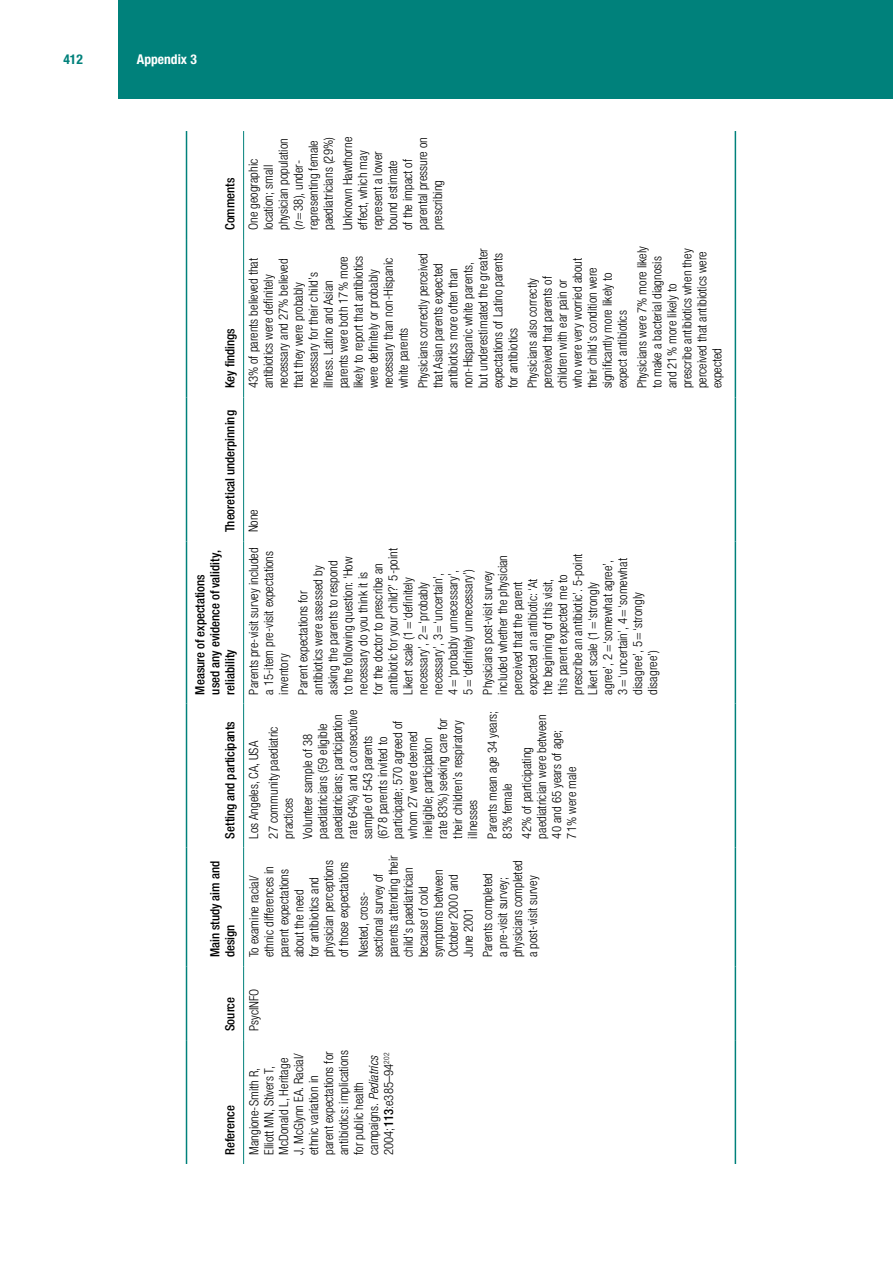
<style>
.page{position:relative;width:893px;height:1263px;background:#fff}
.page>*{position:absolute;margin:0;border:0;box-sizing:border-box;transform-origin:0 0}
.t1{font:700 condensed 13.5px "Helvetica Neue LT Pro";color:#fff}
.t2{font:700 condensed 13.5px "Helvetica Neue LT Pro";color:#00817b}
.t3{font:300 condensed 12.75px/15px "Helvetica Neue LT Pro";color:#000}
.t4{font:500 condensed 12.75px/15px "Helvetica Neue LT Pro";color:#000}
.s1{font-style:italic}
.s2{font-weight:500}
</style>
<div class="page">
<div style="left:119px;top:0;width:774px;height:99px;background:#00817b"></div>
<hr style="left:735px;top:1040px;width:1px;height:124px;background:#00817b">
<hr style="left:735px;top:966px;width:1px;height:74px;background:#00817b">
<hr style="left:735px;top:847px;width:1px;height:119px;background:#00817b">
<hr style="left:735px;top:703px;width:1px;height:144px;background:#00817b">
<hr style="left:735px;top:541px;width:1px;height:162px;background:#00817b">
<hr style="left:735px;top:397px;width:1px;height:144px;background:#00817b">
<hr style="left:735px;top:239px;width:1px;height:158px;background:#00817b">
<hr style="left:735px;top:131px;width:1px;height:108px;background:#00817b">
<hr style="left:186px;top:1040px;width:1px;height:124px;background:#00817b">
<hr style="left:186px;top:966px;width:1px;height:74px;background:#00817b">
<hr style="left:186px;top:847px;width:1px;height:119px;background:#00817b">
<hr style="left:186px;top:703px;width:1px;height:144px;background:#00817b">
<hr style="left:186px;top:541px;width:1px;height:162px;background:#00817b">
<hr style="left:186px;top:397px;width:1px;height:144px;background:#00817b">
<hr style="left:186px;top:239px;width:1px;height:158px;background:#00817b">
<hr style="left:186px;top:131px;width:1px;height:108px;background:#00817b">
<hr style="left:243px;top:1040px;width:1px;height:124px;background:#00817b">
<hr style="left:243px;top:966px;width:1px;height:74px;background:#00817b">
<hr style="left:243px;top:847px;width:1px;height:119px;background:#00817b">
<hr style="left:243px;top:703px;width:1px;height:144px;background:#00817b">
<hr style="left:243px;top:541px;width:1px;height:162px;background:#00817b">
<hr style="left:243px;top:397px;width:1px;height:144px;background:#00817b">
<hr style="left:243px;top:239px;width:1px;height:158px;background:#00817b">
<hr style="left:243px;top:131px;width:1px;height:108px;background:#00817b">
<p class="t2" style="left:63px;top:51px;width:21px">412</p>
<p class="t1" style="left:137px;top:51px;width:61px">Appendix 3</p>
<p class="t4" style="left:222px;top:230px;width:54px;rotate:-90deg">Comments</p>
<p class="t4" style="left:222px;top:388px;width:62px;rotate:-90deg">Key findings</p>
<p class="t4" style="left:222px;top:532px;width:124px;rotate:-90deg">Theoretical underpinning</p>
<p class="t4" style="left:192px;top:694px;width:146px;rotate:-90deg">Measure of expectations used any evidence of validity, reliability</p>
<p class="t4" style="left:222px;top:838px;width:119px;rotate:-90deg">Setting and participants</p>
<p class="t4" style="left:207px;top:957px;width:98px;rotate:-90deg">Main study aim and design</p>
<p class="t3" style="left:246px;top:230px;width:94px;rotate:-90deg">One geographic location; small physician population (<span class="s1">n</span>=38), under&shy;representing female paediatricians (29%)</p>
<p class="t3" style="left:340px;top:230px;width:94px;rotate:-90deg">Unknown Hawthorne effect, which may represent a lower bound estimate<br>of the impact of parental pressure on prescribing</p>
<p class="t3" style="left:246px;top:388px;width:134px;rotate:-90deg">43% of parents believed that antibiotics were definitely necessary and 27% believed that they were probably necessary for their child’s illness. Latino and Asian parents were both 17% more likely to report that antibiotics were definitely or probably necessary than non-Hispanic white parents</p>
<p class="t3" style="left:415px;top:388px;width:142px;rotate:-90deg">Physicians correctly perceived that Asian parents expected antibiotics more often than non-Hispanic white parents, but underestimated the greater expectations of Latino parents for antibiotics</p>
<p class="t3" style="left:525px;top:388px;width:132px;rotate:-90deg">Physicians also correctly perceived that parents of children with ear pain or who were very worried about their child’s condition were significantly more likely to expect antibiotics</p>
<p class="t3" style="left:634px;top:388px;width:144px;rotate:-90deg">Physicians were 7% more likely to make a bacterial diagnosis and 21% more likely to prescribe antibiotics when they perceived that antibiotics were expected</p>
<p class="t3" style="left:246px;top:532px;width:25px;rotate:-90deg">None</p>
<p class="t3" style="left:246px;top:694px;width:148px;rotate:-90deg">Parents pre-visit survey included a 15-item pre-visit expectations inventory</p>
<p class="t3" style="left:296px;top:694px;width:148px;rotate:-90deg">Parent expectations for antibiotics were assessed by asking the parents to respond<br>to the following question: ‘How necessary do you think it is<br>for the doctor to prescribe an antibiotic for your child?’ 5-point<br>Likert scale (1=‘definitely necessary’, 2=‘probably necessary’, 3=‘uncertain’,<br>4=‘probably unnecessary’,<br>5=‘definitely unnecessary’)</p>
<p class="t3" style="left:480px;top:694px;width:142px;rotate:-90deg">Physicians post-visit survey included whether the physician perceived that the parent expected an antibiotic: ‘At<br>the beginning of this visit,<br>this parent expected me to prescribe an antibiotic’. 5-point<br>Likert scale (1=‘strongly agree’, 2=‘somewhat agree’,<br>3=‘uncertain’, 4=‘somewhat disagree’, 5=‘strongly disagree’)</p>
<p class="t3" style="left:315px;top:838px;width:131px;rotate:-90deg">paediatricians (59 eligible paediatricians; participation rate 64%) and a consecutive sample of 543 parents<br>(678 parents invited to participate; 570 agreed of whom 27 were deemed ineligible; participation<br>rate 83%) seeking care for their children’s respiratory illnesses</p>
<p class="t3" style="left:485px;top:838px;width:129px;rotate:-90deg">Parents mean age 34 years;<br>83% female</p>
<p class="t3" style="left:519px;top:838px;width:125px;rotate:-90deg">42% of participating paediatrician were between<br>40 and 65 years of age;<br>71% were male</p>
<p class="t3" style="left:244px;top:838px;width:114px;line-height:19.5px;rotate:-90deg">Los Angeles, CA, USA<br>27 community paediatric</p>
<p class="t3" style="left:278px;top:838px;width:106px;line-height:19.5px;rotate:-90deg">practices<br>Volunteer sample of 38</p>
<p class="t3" style="left:246px;top:957px;width:99px;rotate:-90deg">To examine racial/ ethnic differences in parent expectations about the need<br>for antibiotics and physician perceptions of those expectations</p>
<p class="t3" style="left:356px;top:957px;width:103px;rotate:-90deg">Nested, cross&shy;sectional survey of parents attending their child’s paediatrician because of cold symptoms between<br>October 2000 and<br>June 2001</p>
<p class="t3" style="left:480px;top:957px;width:98px;rotate:-90deg">Parents completed<br>a pre-visit survey; physicians completed a post-visit survey</p>
<p class="t4" style="left:222px;top:1031px;width:36px;rotate:-90deg">Source</p>
<p class="t4" style="left:222px;top:1155px;width:51px;rotate:-90deg">Reference</p>
<p class="t3" style="left:246px;top:1031px;width:44px;rotate:-90deg">PsycINFO</p>
<p class="t3" style="left:246px;top:1155px;width:106px;rotate:-90deg">Mangione-Smith R,<br>Elliott MN, Stivers T,<br>McDonald L, Heritage<br>J, McGlynn EA. Racial/ ethnic variation in parent expectations for antibiotics: implications for public health campaigns. <span class="s1">Pediatrics<br></span>2004;<span class="s2">113</span>:e385–94<sup>202</sup></p>
</div>
